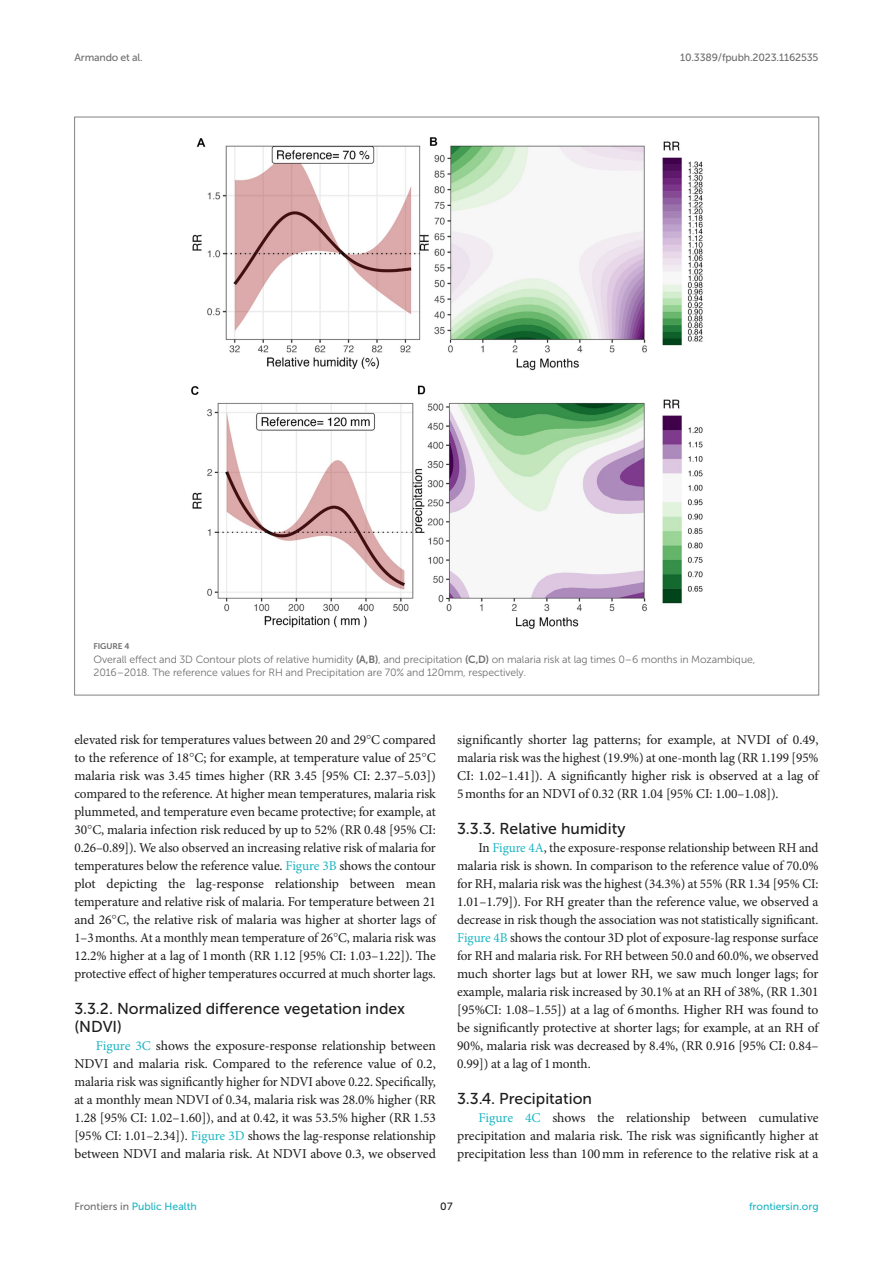
<style>
.page{position:relative;width:893px;height:1263px;background:#fff}
.page>*{position:absolute;margin:0;border:0;box-sizing:border-box;transform-origin:0 0}
.HEAD_3{font:15.75px/18px "Museo Sans 500";color:#1b1c1b}
.TEXT_FLUSH{font:13.5px/18px "Minion Pro";letter-spacing:-.005em;color:#1b1c1b;text-align:justify}
.FIG_LEG{font:10.5px/13.5px "Museo Sans 300";letter-spacing:-.01em;color:#706f70}
.t1{font:10.5px "Museo Sans 500";letter-spacing:-.015em;color:#706f70}
.t2{font:10.5px "Museo Sans 500";color:#1db5c3}
.t3{font:10.5px "Museo Sans 500";color:#1b1c1b}
.FIG_HD{font:8.25px "Museo Sans 700";letter-spacing:-.01em;color:#706f70}
.s1{font-family:"Museo Sans 700"}
.s2{font-family:"STIX"}
.s3{color:#1db5c3}
.s4{color:#706f70}
</style>
<div class="page">
<img style="left:191px;top:137px;width:512px;height:492px">
<p class="t1" style="left:74px;top:51px;width:70px">Armando et al.</p>
<p class="t1" style="left:680px;top:51px;width:140px">10.3389/fpubh.2023.1162535</p>
<p class="FIG_HD" style="left:94px;top:642px;width:37px">FIGURE 4</p>
<p class="FIG_LEG" style="left:94px;top:652px;width:663px">Overall effect and 3D Contour plots of relative humidity <span class="s1">(A,B)</span>, and precipitation <span class="s1">(C,D)</span> on malaria risk at lag times 0–6 months in Mozambique,<br>2016–2018. The reference values for RH and Precipitation are 70% and 120 mm, respectively.</p>
<p class="TEXT_FLUSH" style="left:74px;top:731px;width:363px">elevated risk for temperatures values between 20 and 29<span class="s2">°</span>C compared to the reference of 18<span class="s2">°</span>C; for example, at temperature value of 25<span class="s2">°</span>C malaria risk was 3.45 times higher (RR 3.45 [95% CI: 2.37–5.03]) compared to the reference. At higher mean temperatures, malaria risk plummeted, and temperature even became protective; for example, at 30<span class="s2">°</span>C, malaria infection risk reduced by up to 52% (RR 0.48 [95% CI:<br>0.26–0.89]). We also observed an increasing relative risk of malaria for temperatures below the reference value. <span class="s3">Figure 3B</span> shows the contour plot depicting the lag-response relationship between mean temperature and relative risk of malaria. For temperature between 21 and 26<span class="s2">°</span>C, the relative risk of malaria was higher at shorter lags of 1–3months. At a monthly mean temperature of 26<span class="s2">°</span>C, malaria risk was 12.2% higher at a lag of 1month (RR 1.12 [95% CI: 1.03–1.22]). The protective effect of higher temperatures occurred at much shorter lags.</p>
<p class="HEAD_3" style="left:74px;top:1000px;width:332px">3.3.2. Normalized difference vegetation index (NDVI)</p>
<p class="TEXT_FLUSH" style="left:74px;top:1037px;width:363px;text-indent:21px"><span class="s3">Figure 3C</span> shows the exposure-response relationship between NDVI and malaria risk. Compared to the reference value of 0.2, malaria risk was significantly higher for NDVI above 0.22. Specifically, at a monthly mean NDVI of 0.34, malaria risk was 28.0% higher (RR 1.28 [95% CI: 1.02–1.60]), and at 0.42, it was 53.5% higher (RR 1.53 [95% CI: 1.01–2.34]). <span class="s3">Figure 3D</span> shows the lag-response relationship between NDVI and malaria risk. At NDVI above 0.3, we observed</p>
<p class="TEXT_FLUSH" style="left:457px;top:731px;width:363px">significantly shorter lag patterns; for example, at NVDI of 0.49, malaria risk was the highest (19.9%) at one-month lag (RR 1.199 [95% CI: 1.02–1.41]). A significantly higher risk is observed at a lag of 5months for an NDVI of 0.32 (RR 1.04 [95% CI: 1.00–1.08]).</p>
<p class="HEAD_3" style="left:457px;top:820px;width:170px">3.3.3. Relative humidity</p>
<p class="TEXT_FLUSH" style="left:457px;top:839px;width:363px;text-indent:21px">In <span class="s3">Figure 4A</span>, the exposure-response relationship between RH and malaria risk is shown. In comparison to the reference value of 70.0% for RH, malaria risk was the highest (34.3%) at 55% (RR 1.34 [95% CI:<br>1.01–1.79]). For RH greater than the reference value, we observed a decrease in risk though the association was not statistically significant.<br><span class="s3">Figure 4B</span> shows the contour 3D plot of exposure-lag response surface for RH and malaria risk. For RH between 50.0 and 60.0%, we observed much shorter lags but at lower RH, we saw much longer lags; for example, malaria risk increased by 30.1% at an RH of 38%, (RR 1.301 [95%CI: 1.08–1.55]) at a lag of 6months. Higher RH was found to be significantly protective at shorter lags; for example, at an RH of 90%, malaria risk was decreased by 8.4%, (RR 0.916 [95% CI: 0.84– 0.99]) at a lag of 1month.</p>
<p class="HEAD_3" style="left:457px;top:1090px;width:136px">3.3.4. Precipitation</p>
<p class="TEXT_FLUSH" style="left:457px;top:1109px;width:363px;text-indent:21px"><span class="s3">Figure 4C</span> shows the relationship between cumulative precipitation and malaria risk. The risk was significantly higher at precipitation less than 100mm in reference to the relative risk at a</p>
<p class="t2" style="left:74px;top:1200px;width:124px"><span class="s4">Frontiers in</span> Public Health</p>
<p class="t3" style="left:440px;top:1200px;width:14px">07</p>
<p class="t2" style="left:749px;top:1200px;width:71px">frontiersin.org</p>
</div>
